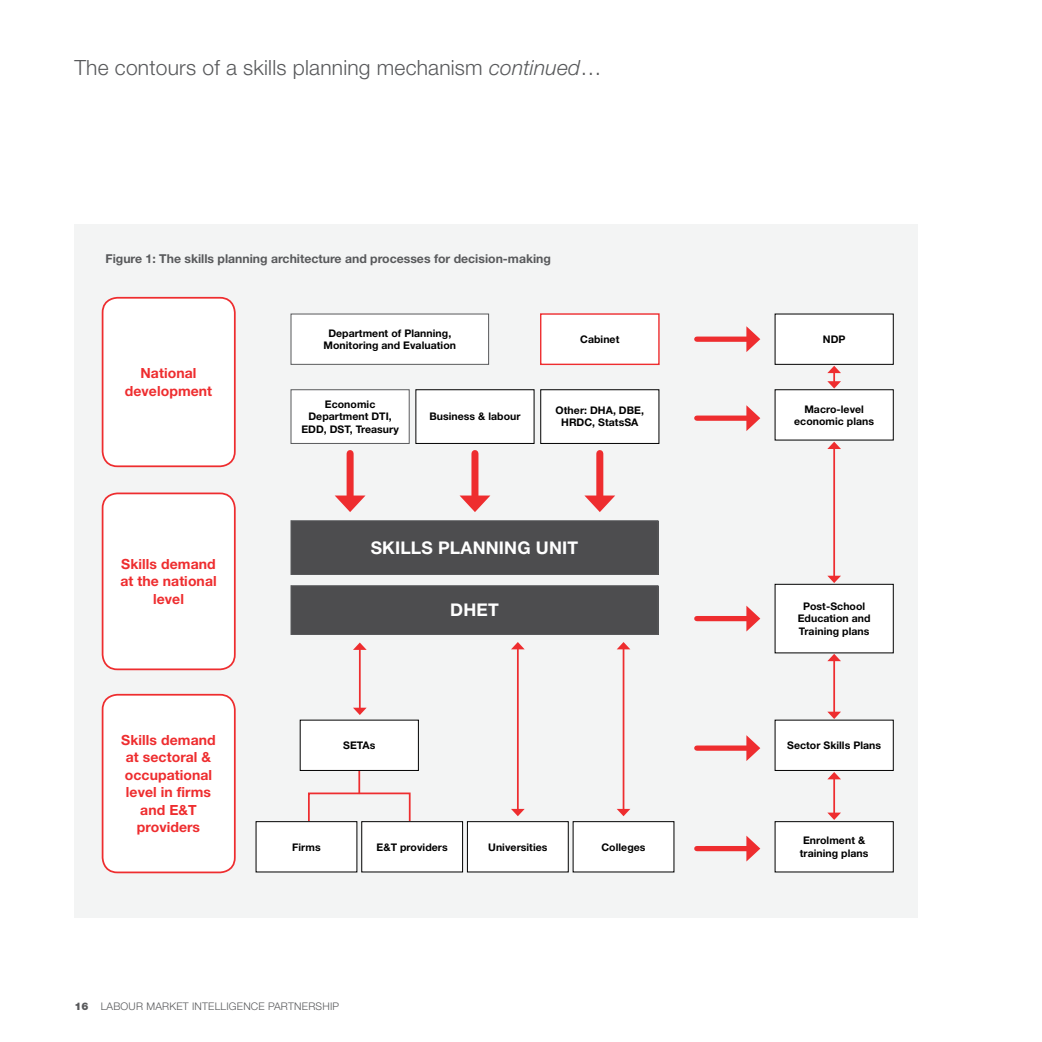
<style>
.page{position:relative;width:1042px;height:1042px;background:#fff}
.page>*{position:absolute;margin:0;border:0;box-sizing:border-box;transform-origin:0 0}
.t1{font:300 21px "Helvetica Neue LT Std";letter-spacing:.01em;color:#58595b}
.t2{font:700 17.5px "Helvetica Neue LT Std";letter-spacing:.01em;color:#fff}
.t3{font:700 14px/17.5px "Helvetica Neue LT Std";letter-spacing:.005em;color:#ee2d2f;text-align:center}
.t4{font:700 12.25px "Helvetica Neue LT Std";color:#58595b}
.t5{font:700 10.5px/12.2px "Helvetica Neue LT Std";letter-spacing:.005em;color:#000;text-align:center}
.t6{font:300 10.5px "Helvetica Neue LT Std";letter-spacing:.02em;color:#58595b}
.s1{font-style:italic}
.s2{font-weight:900}
</style>
<div class="page">
<div style="left:74px;top:224px;width:844px;height:694px;background:#f3f4f4"></div>
<div style="left:308px;top:792px;width:102px;height:52px;border:2px solid #ee2d2f"></div>
<hr style="left:359px;top:649px;width:2px;height:59px;background:#ee2d2f">
<svg style="left:353px;top:708px;width:14px;height:7px"></svg>
<svg style="left:353px;top:642px;width:14px;height:8px"></svg>
<hr style="left:358px;top:721px;width:2px;height:72px;background:#ee2d2f">
<div style="left:103px;top:298px;width:132px;height:168px;background:#fff;border-radius:15px"></div>
<div style="left:102px;top:297px;width:134px;height:170px;border:2px solid #ee2d2f;border-radius:15px"></div>
<div style="left:291px;top:314px;width:197px;height:50px;background:#fff"></div>
<div style="left:290px;top:314px;width:199px;height:51px;border:1px solid #58595b"></div>
<div style="left:291px;top:390px;width:118px;height:53px;background:#fff"></div>
<div style="left:290px;top:389px;width:120px;height:55px;border:1px solid #58595b"></div>
<div style="left:290px;top:520px;width:369px;height:55px;background:#4d4d4f"></div>
<div style="left:290px;top:585px;width:369px;height:50px;background:#4d4d4f"></div>
<div style="left:541px;top:314px;width:118px;height:50px;background:#fff"></div>
<div style="left:540px;top:313px;width:119px;height:52px;border:1px solid #ee2d2f"></div>
<div style="left:775px;top:314px;width:118px;height:50px;background:#fff"></div>
<div style="left:774px;top:314px;width:120px;height:51px;border:1px solid #000"></div>
<div style="left:416px;top:390px;width:118px;height:53px;background:#fff"></div>
<div style="left:415px;top:389px;width:119px;height:55px;border:1px solid #000"></div>
<div style="left:541px;top:390px;width:118px;height:53px;background:#fff"></div>
<div style="left:540px;top:389px;width:119px;height:55px;border:1px solid #000"></div>
<div style="left:775px;top:390px;width:118px;height:50px;background:#fff"></div>
<div style="left:775px;top:584px;width:118px;height:69px;background:#fff"></div>
<div style="left:774px;top:584px;width:120px;height:69px;border:1px solid #000"></div>
<div style="left:775px;top:720px;width:118px;height:50px;background:#fff"></div>
<div style="left:774px;top:720px;width:120px;height:51px;border:1px solid #000"></div>
<div style="left:300px;top:720px;width:118px;height:50px;background:#fff"></div>
<div style="left:300px;top:720px;width:119px;height:51px;border:1px solid #000"></div>
<div style="left:256px;top:821px;width:101px;height:51px;background:#fff"></div>
<div style="left:256px;top:821px;width:101px;height:51px;border:1px solid #000"></div>
<div style="left:362px;top:821px;width:100px;height:51px;background:#fff"></div>
<div style="left:361px;top:821px;width:102px;height:51px;border:1px solid #000"></div>
<hr style="left:517px;top:648px;width:2px;height:162px;background:#ee2d2f">
<svg style="left:511px;top:809px;width:14px;height:7px"></svg>
<svg style="left:511px;top:642px;width:14px;height:7px"></svg>
<div style="left:467px;top:821px;width:101px;height:51px;background:#fff"></div>
<div style="left:467px;top:821px;width:102px;height:51px;border:1px solid #000"></div>
<hr style="left:623px;top:648px;width:1px;height:162px;background:#ee2d2f">
<svg style="left:617px;top:809px;width:13px;height:7px"></svg>
<svg style="left:617px;top:642px;width:13px;height:7px"></svg>
<div style="left:573px;top:821px;width:101px;height:51px;background:#fff"></div>
<div style="left:573px;top:821px;width:101px;height:51px;border:1px solid #000"></div>
<div style="left:103px;top:493px;width:132px;height:176px;background:#fff;border-radius:15px"></div>
<div style="left:102px;top:492px;width:134px;height:178px;border:2px solid #ee2d2f;border-radius:15px"></div>
<div style="left:103px;top:695px;width:132px;height:177px;background:#fff;border-radius:15px"></div>
<div style="left:102px;top:694px;width:134px;height:179px;border:2px solid #ee2d2f;border-radius:15px"></div>
<div style="left:697px;top:415px;width:54px;height:6px;background:#ee2d2f"></div>
<svg style="left:746px;top:405px;width:14px;height:26px"></svg>
<div style="left:697px;top:336px;width:54px;height:6px;background:#ee2d2f"></div>
<svg style="left:746px;top:326px;width:14px;height:26px"></svg>
<div style="left:697px;top:616px;width:54px;height:5px;background:#ee2d2f"></div>
<svg style="left:746px;top:606px;width:14px;height:25px"></svg>
<div style="left:697px;top:745px;width:54px;height:6px;background:#ee2d2f"></div>
<svg style="left:746px;top:735px;width:14px;height:26px"></svg>
<div style="left:775px;top:821px;width:118px;height:51px;background:#fff"></div>
<div style="left:774px;top:821px;width:120px;height:51px;border:1px solid #000"></div>
<div style="left:697px;top:846px;width:54px;height:5px;background:#ee2d2f"></div>
<svg style="left:746px;top:835px;width:14px;height:26px"></svg>
<div style="left:347px;top:453px;width:7px;height:49px;background:#ee2d2f"></div>
<svg style="left:335px;top:495px;width:30px;height:17px"></svg>
<div style="left:471px;top:453px;width:7px;height:49px;background:#ee2d2f"></div>
<svg style="left:459px;top:495px;width:31px;height:17px"></svg>
<div style="left:596px;top:453px;width:7px;height:49px;background:#ee2d2f"></div>
<svg style="left:584px;top:495px;width:31px;height:17px"></svg>
<svg style="left:827px;top:366px;width:14px;height:22px"></svg>
<hr style="left:833px;top:448px;width:2px;height:128px;background:#ee2d2f">
<svg style="left:827px;top:576px;width:14px;height:7px"></svg>
<svg style="left:827px;top:442px;width:14px;height:7px"></svg>
<hr style="left:833px;top:660px;width:2px;height:52px;background:#ee2d2f">
<svg style="left:827px;top:712px;width:14px;height:7px"></svg>
<svg style="left:827px;top:654px;width:14px;height:7px"></svg>
<hr style="left:833px;top:778px;width:2px;height:35px;background:#ee2d2f">
<svg style="left:827px;top:812px;width:14px;height:8px"></svg>
<svg style="left:827px;top:772px;width:14px;height:7px"></svg>
<h1 class="t1" style="left:74px;top:54px;width:528px">The contours of a skills planning mechanism <span class="s1">continued</span>…</h1>
<p class="t4" style="left:105px;top:251px;width:447px">Figure 1: The skills planning architecture and processes for decision-making</p>
<h3 class="t3" style="left:125px;top:364px;width:89px">National development</h3>
<p class="t5" style="left:323px;top:327px;width:134px">Department of Planning,<br>Monitoring and Evaluation</p>
<p class="t5" style="left:580px;top:333px;width:41px">Cabinet</p>
<p class="t5" style="left:823px;top:333px;width:24px">NDP</p>
<p class="t5" style="left:301px;top:398px;width:99px">Economic<br>Department DTI,<br>EDD, DST, Treasury</p>
<p class="t5" style="left:429px;top:410px;width:93px">Business &amp; labour</p>
<p class="t5" style="left:556px;top:404px;width:90px">Other: DHA, DBE,<br>HRDC, StatsSA</p>
<p class="t5" style="left:794px;top:402px;width:81px">Macro-level economic plans</p>
<h3 class="t3" style="left:120px;top:555px;width:98px">Skills demand at the national level</h3>
<h3 class="t3" style="left:121px;top:731px;width:96px">Skills demand at sectoral &amp; occupational level in firms and E&amp;T providers</h3>
<h2 class="t2" style="left:371px;top:537px;width:209px">SKILLS PLANNING UNIT</h2>
<h2 class="t2" style="left:450px;top:599px;width:50px">DHET</h2>
<p class="t5" style="left:798px;top:600px;width:74px">Post-School<br>Education and<br>Training plans</p>
<p class="t5" style="left:343px;top:739px;width:34px">SETAs</p>
<p class="t5" style="left:787px;top:739px;width:96px">Sector Skills Plans</p>
<p class="t5" style="left:292px;top:840px;width:30px">Firms</p>
<p class="t5" style="left:377px;top:840px;width:73px">E&amp;T providers</p>
<p class="t5" style="left:488px;top:840px;width:61px">Universities</p>
<p class="t5" style="left:601px;top:840px;width:46px">Colleges</p>
<p class="t5" style="left:800px;top:834px;width:70px">Enrolment &amp; training plans</p>
<p class="t6" style="left:74px;top:999px;width:266px"><span class="s2">16</span> LABOUR MARKET INTELLIGENCE PARTNERSHIP</p>
</div>
